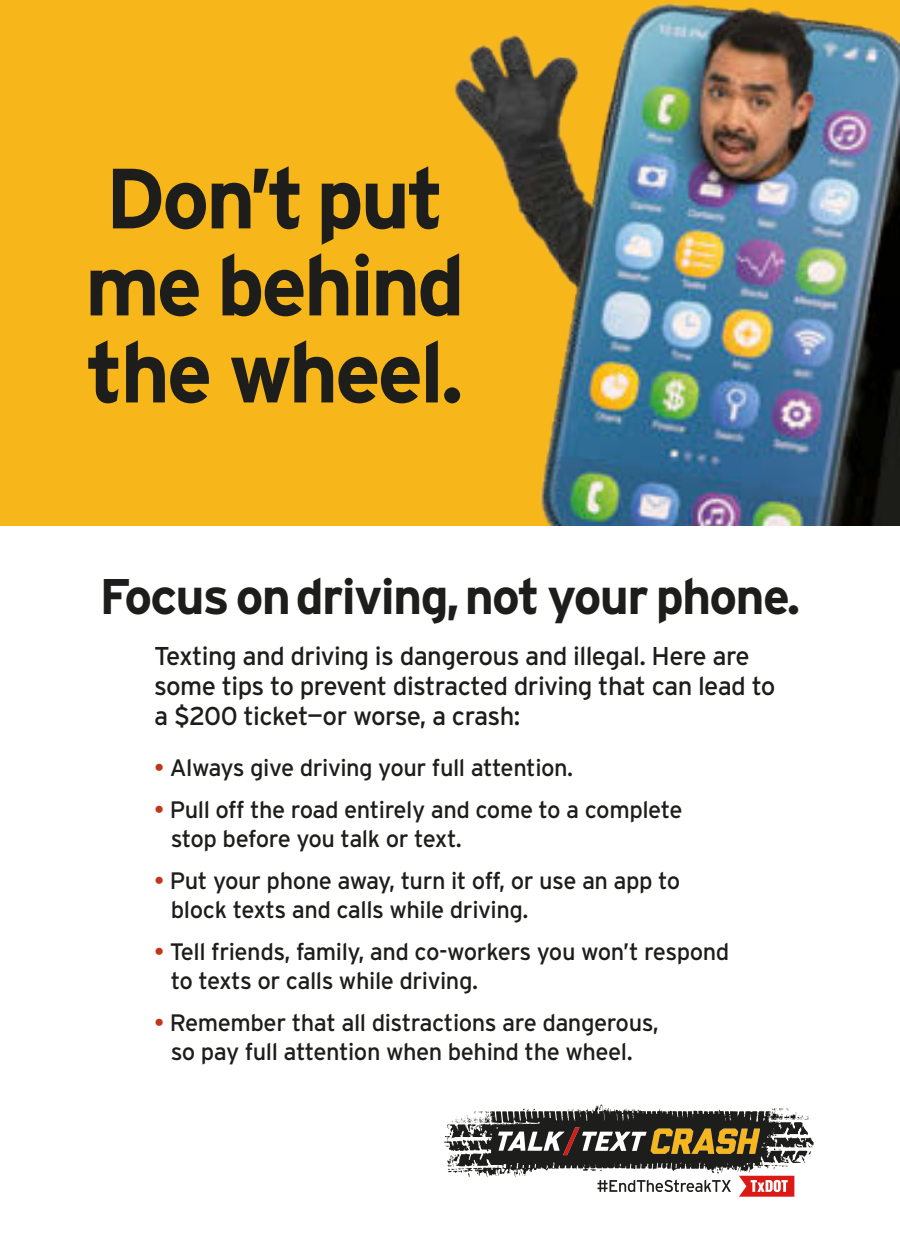
<style>
.page{position:relative;width:900px;height:1260px;background:#fff}
.page>*{position:absolute;margin:0;border:0;box-sizing:border-box;transform-origin:0 0}
.t1{font:700 85.25px/87px "Interstate";letter-spacing:-.04em;color:#1d1d1b}
.t2{font:700 50px "Interstate";letter-spacing:-.035em;color:#1d1d1b}
.t3{font:25.75px/30px "Interstate";letter-spacing:-.025em;color:#1d1d1b}
.t4{font:23.75px/28.5px "Interstate";letter-spacing:-.02em;color:#1d1d1b}
.s1{color:#c0371a}
</style>
<div class="page">
<div style="left:0;top:0;width:900px;height:526px;background:#f7b61a"></div>
<svg style="left:444px;top:1104px;width:370px;height:93px"></svg>
<img style="left:454px;top:3px;width:446px;height:523px">
<p class="t1" style="left:85px;top:154px;width:382px">Don’t put me behind the wheel.</p>
<p class="t2" style="left:100px;top:569px;width:702px">Focus on driving, not your phone.</p>
<p class="t3" style="left:154px;top:641px;width:623px">Texting and driving is dangerous and illegal. Here are some tips to prevent distracted driving that can lead to a $200 ticket—or worse, a crash:</p>
<p class="t4" style="left:154px;top:753px;width:421px"><span class="s1">•</span> Always give driving your full attention.</p>
<p class="t4" style="left:171px;top:795px;width:513px;text-indent:-17px"><span class="s1">•</span> Pull off the road entirely and come to a complete stop before you talk or text.</p>
<p class="t4" style="left:171px;top:866px;width:511px;text-indent:-17px"><span class="s1">•</span> Put your phone away, turn it off, or use an app to block texts and calls while driving.</p>
<p class="t4" style="left:171px;top:937px;width:560px;text-indent:-17px"><span class="s1">•</span> Tell friends, family, and co-workers you won’t respond to texts or calls while driving.</p>
<p class="t4" style="left:154px;top:1008px;width:506px;text-align:center"><span class="s1">•</span> Remember that all distractions are dangerous, so pay full attention when behind the wheel.</p>
</div>
